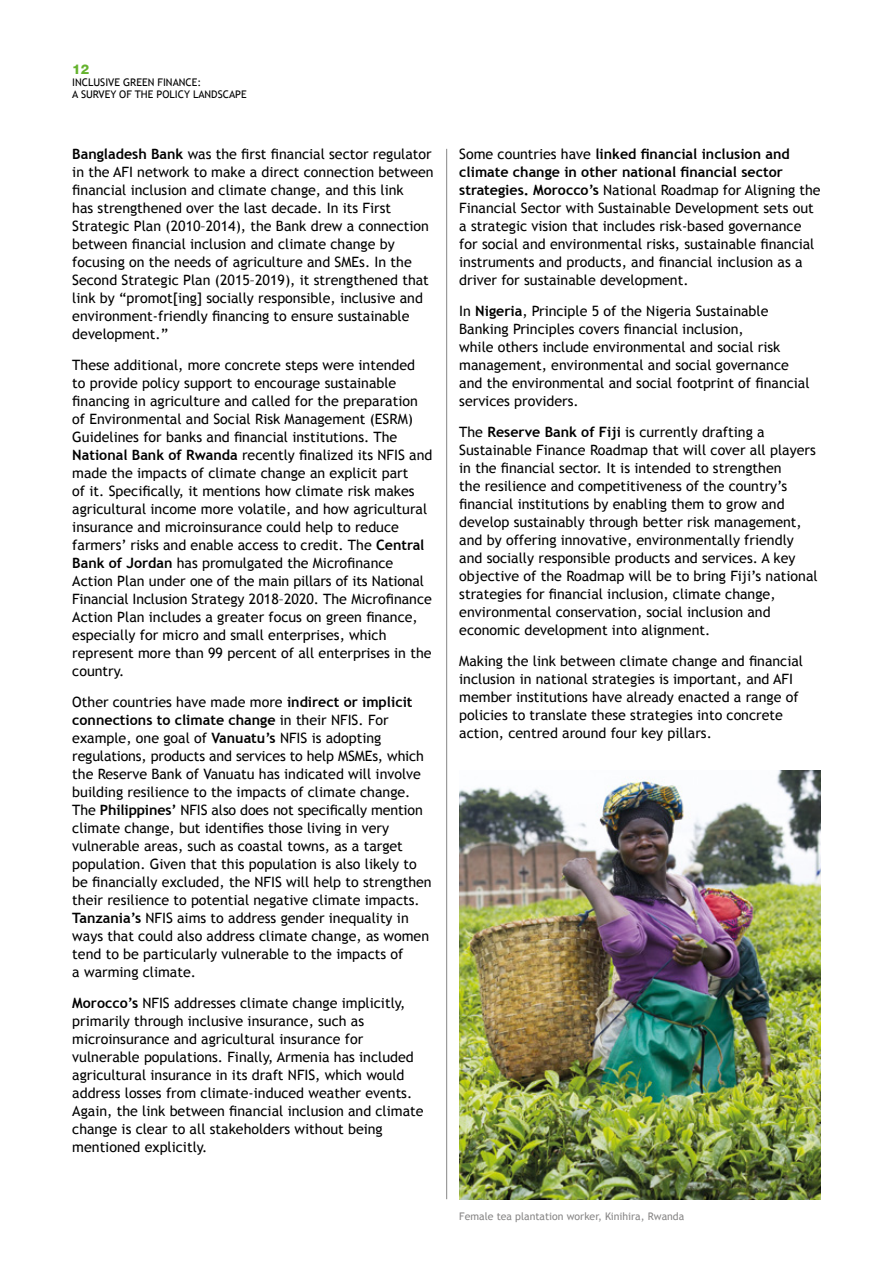
<style>
.page{position:relative;width:893px;height:1263px;background:#fff}
.page>*{position:absolute;margin:0;border:0;box-sizing:border-box;transform-origin:0 0}
.t1{font:14.25px/18px "Trebuchet MS";color:#000}
.t2{font:800 13.5px "Helvetica Neue";color:#65b32e}
.t3{font:10.5px/12px "Trebuchet MS";color:#000}
.t4{font:10.5px "Trebuchet MS";color:#878686}
.s1{font-weight:700}
</style>
<div class="page">
<hr style="left:446px;top:149px;width:1px;height:1050px;background:#878787">
<img style="left:459px;top:770px;width:362px;height:429px">
<p class="t2" style="left:72px;top:61px;width:19px">12</p>
<p class="t3" style="left:72px;top:77px;width:176px">INCLUSIVE GREEN FINANCE:<br>A SURVEY OF THE POLICY LANDSCAPE</p>
<p class="t1" style="left:72px;top:145px;width:363px"><span class="s1">Bangladesh Bank</span> was the first financial sector regulator in the AFI network to make a direct connection between financial inclusion and climate change, and this link<br>has strengthened over the last decade. In its First Strategic Plan (2010–2014), the Bank drew a connection between financial inclusion and climate change by focusing on the needs of agriculture and SMEs. In the Second Strategic Plan (2015–2019), it strengthened that link by “promot[ing] socially responsible, inclusive and environment-friendly financing to ensure sustainable development.”</p>
<p class="t1" style="left:72px;top:356px;width:362px">These additional, more concrete steps were intended<br>to provide policy support to encourage sustainable financing in agriculture and called for the preparation of Environmental and Social Risk Management (ESRM)<br>Guidelines for banks and financial institutions. The <span class="s1">National Bank of Rwanda</span> recently finalized its NFIS and made the impacts of climate change an explicit part<br>of it. Specifically, it mentions how climate risk makes agricultural income more volatile, and how agricultural insurance and microinsurance could help to reduce farmers’ risks and enable access to credit. The <span class="s1">Central Bank of Jordan</span> has promulgated the Microfinance Action Plan under one of the main pillars of its National Financial Inclusion Strategy 2018–2020. The Microfinance Action Plan includes a greater focus on green finance, especially for micro and small enterprises, which represent more than 99 percent of all enterprises in the country.</p>
<p class="t1" style="left:72px;top:693px;width:361px">Other countries have made more <span class="s1">indirect or implicit connections to climate change</span> in their NFIS. For example, one goal of <span class="s1">Vanuatu’s</span> NFIS is adopting regulations, products and services to help MSMEs, which the Reserve Bank of Vanuatu has indicated will involve building resilience to the impacts of climate change.<br>The <span class="s1">Philippines’</span> NFIS also does not specifically mention climate change, but identifies those living in very vulnerable areas, such as coastal towns, as a target population. Given that this population is also likely to be financially excluded, the NFIS will help to strengthen their resilience to potential negative climate impacts.<br><span class="s1">Tanzania’s</span> NFIS aims to address gender inequality in ways that could also address climate change, as women tend to be particularly vulnerable to the impacts of<br>a warming climate.</p>
<p class="t1" style="left:72px;top:994px;width:353px"><span class="s1">Morocco’s</span> NFIS addresses climate change implicitly, primarily through inclusive insurance, such as microinsurance and agricultural insurance for vulnerable populations. Finally, Armenia has included agricultural insurance in its draft NFIS, which would address losses from climate-induced weather events.<br>Again, the link between financial inclusion and climate change is clear to all stakeholders without being mentioned explicitly.</p>
<p class="t1" style="left:459px;top:145px;width:363px">Some countries have <span class="s1">linked financial inclusion and climate change in other national financial sector strategies. Morocco’s</span> National Roadmap for Aligning the Financial Sector with Sustainable Development sets out a strategic vision that includes risk-based governance for social and environmental risks, sustainable financial instruments and products, and financial inclusion as a driver for sustainable development.</p>
<p class="t1" style="left:459px;top:302px;width:352px">In <span class="s1">Nigeria</span>, Principle 5 of the Nigeria Sustainable Banking Principles covers financial inclusion,<br>while others include environmental and social risk management, environmental and social governance and the environmental and social footprint of financial services providers.</p>
<p class="t1" style="left:459px;top:423px;width:360px">The <span class="s1">Reserve Bank of Fiji</span> is currently drafting a Sustainable Finance Roadmap that will cover all players in the financial sector. It is intended to strengthen<br>the resilience and competitiveness of the country’s financial institutions by enabling them to grow and develop sustainably through better risk management, and by offering innovative, environmentally friendly and socially responsible products and services. A key objective of the Roadmap will be to bring Fiji’s national strategies for financial inclusion, climate change, environmental conservation, social inclusion and economic development into alignment.</p>
<p class="t1" style="left:459px;top:652px;width:345px">Making the link between climate change and financial inclusion in national strategies is important, and AFI member institutions have already enacted a range of policies to translate these strategies into concrete action, centred around four key pillars.</p>
<p class="t4" style="left:459px;top:1210px;width:227px">Female tea plantation worker, Kinihira, Rwanda</p>
</div>
